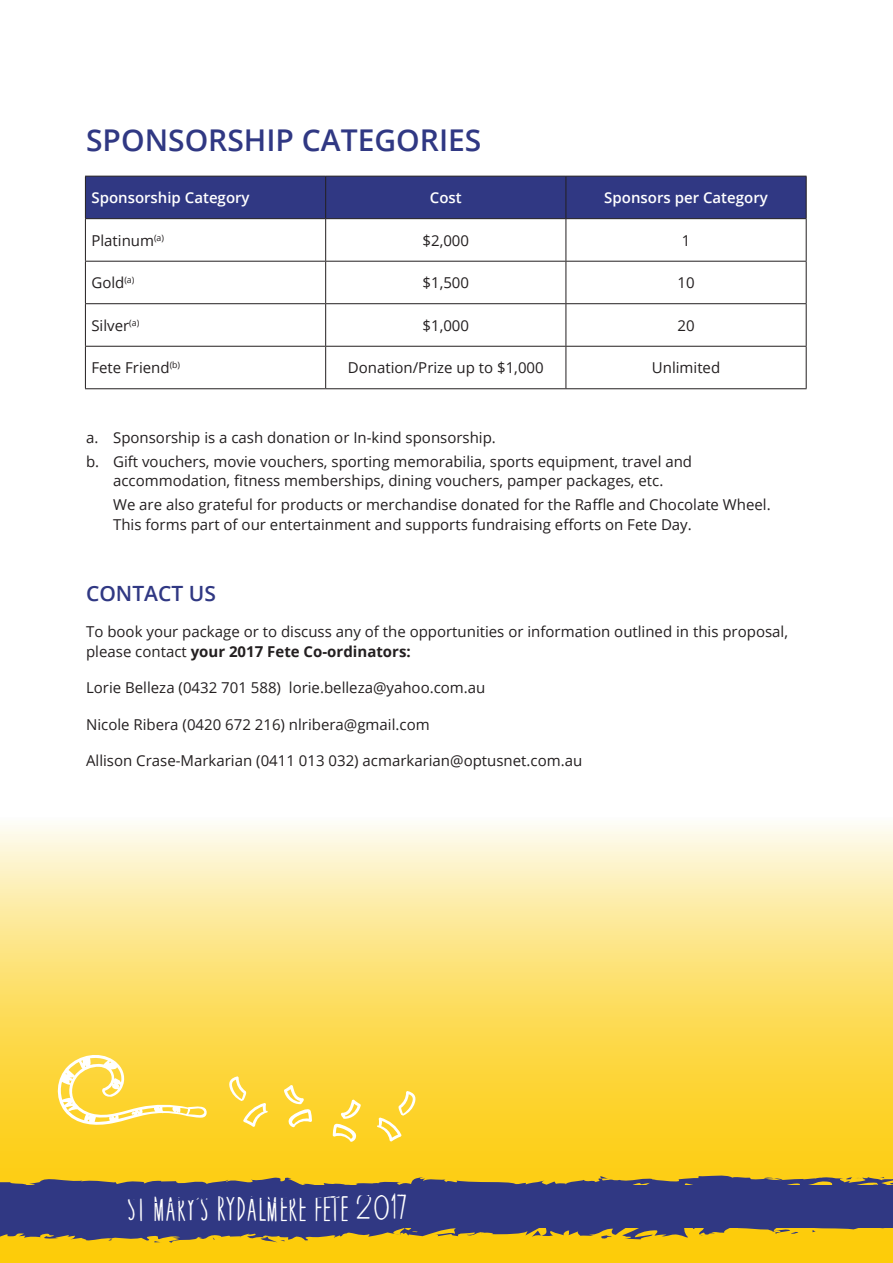
<style>
.page{position:relative;width:893px;height:1263px;background:#fff}
.page>*{position:absolute;margin:0;border:0;box-sizing:border-box;transform-origin:0 0}
.t1{font:600 30px "Open Sans";color:#303883}
.t2{font:27px "Thin Skinned";color:#fff}
.t3{font:600 21px "Open Sans";color:#303883}
.t4{font:15px/19.5px "Open Sans";color:#231f20}
.t5{font:600 15px "Open Sans";color:#fff}
.s1{font-weight:700}
</style>
<div class="page">
<div style="left:86px;top:177px;width:720px;height:41px;background:#303883"></div>
<hr style="left:85px;top:176px;width:241px;height:1px;background:#231f20">
<hr style="left:85px;top:176px;width:1px;height:42px;background:#231f20">
<hr style="left:326px;top:176px;width:240px;height:1px;background:#231f20">
<hr style="left:325px;top:176px;width:1px;height:42px;background:#231f20">
<hr style="left:566px;top:176px;width:240px;height:1px;background:#231f20">
<hr style="left:566px;top:176px;width:1px;height:42px;background:#231f20">
<hr style="left:806px;top:176px;width:1px;height:42px;background:#231f20">
<hr style="left:85px;top:218px;width:241px;height:1px;background:#231f20">
<hr style="left:85px;top:219px;width:1px;height:42px;background:#231f20">
<hr style="left:326px;top:218px;width:240px;height:1px;background:#231f20">
<hr style="left:325px;top:219px;width:1px;height:42px;background:#231f20">
<hr style="left:566px;top:218px;width:240px;height:1px;background:#231f20">
<hr style="left:566px;top:219px;width:1px;height:42px;background:#231f20">
<hr style="left:806px;top:219px;width:1px;height:42px;background:#231f20">
<hr style="left:85px;top:261px;width:241px;height:1px;background:#231f20">
<hr style="left:85px;top:262px;width:1px;height:41px;background:#231f20">
<hr style="left:326px;top:261px;width:240px;height:1px;background:#231f20">
<hr style="left:325px;top:262px;width:1px;height:41px;background:#231f20">
<hr style="left:566px;top:261px;width:240px;height:1px;background:#231f20">
<hr style="left:566px;top:262px;width:1px;height:41px;background:#231f20">
<hr style="left:806px;top:262px;width:1px;height:41px;background:#231f20">
<hr style="left:85px;top:303px;width:241px;height:1px;background:#231f20">
<hr style="left:85px;top:304px;width:1px;height:42px;background:#231f20">
<hr style="left:326px;top:303px;width:240px;height:1px;background:#231f20">
<hr style="left:325px;top:304px;width:1px;height:42px;background:#231f20">
<hr style="left:566px;top:303px;width:240px;height:1px;background:#231f20">
<hr style="left:566px;top:304px;width:1px;height:42px;background:#231f20">
<hr style="left:806px;top:304px;width:1px;height:42px;background:#231f20">
<hr style="left:85px;top:346px;width:241px;height:1px;background:#231f20">
<hr style="left:85px;top:347px;width:1px;height:41px;background:#231f20">
<hr style="left:326px;top:346px;width:240px;height:1px;background:#231f20">
<hr style="left:325px;top:347px;width:1px;height:41px;background:#231f20">
<hr style="left:566px;top:346px;width:240px;height:1px;background:#231f20">
<hr style="left:566px;top:347px;width:1px;height:41px;background:#231f20">
<hr style="left:806px;top:347px;width:1px;height:41px;background:#231f20">
<hr style="left:85px;top:388px;width:241px;height:1px;background:#231f20">
<hr style="left:326px;top:388px;width:240px;height:1px;background:#231f20">
<hr style="left:566px;top:388px;width:240px;height:1px;background:#231f20">
<svg style="left:0;top:825px;width:893px;height:438px;background:#fddf6b"></svg>
<svg style="left:333px;top:1099px;width:28px;height:43px"></svg>
<svg style="left:377px;top:1091px;width:40px;height:51px;background:#fdd849"></svg>
<svg style="left:284px;top:1084px;width:28px;height:43px"></svg>
<svg style="left:228px;top:1076px;width:40px;height:51px;background:#fdd94e"></svg>
<svg style="left:54px;top:1051px;width:154px;height:75px;background:#fddb57"></svg>
<div style="left:0;top:1185px;width:893px;height:43px;background:#303883"></div>
<svg style="left:0;top:1228px;width:893px;height:15px;background:#ab913a"></svg>
<svg style="left:0;top:1174px;width:893px;height:11px;background:#b4983b"></svg>
<p class="t1" style="left:86px;top:119px;width:397px">SPONSORSHIP CATEGORIES</p>
<p class="t5" style="left:91px;top:187px;width:160px">Sponsorship Category</p>
<p class="t5" style="left:430px;top:187px;width:33px">Cost</p>
<p class="t5" style="left:604px;top:187px;width:165px">Sponsors per Category</p>
<p class="t4" style="left:91px;top:230px;width:74px">Platinum<sup>(a)</sup></p>
<p class="t4" style="left:422px;top:230px;width:48px">$2,000</p>
<p class="t4" style="left:682px;top:230px;width:10px">1</p>
<p class="t4" style="left:91px;top:273px;width:45px">Gold<sup>(a)</sup></p>
<p class="t4" style="left:422px;top:273px;width:48px">$1,500</p>
<p class="t4" style="left:677px;top:273px;width:19px">10</p>
<p class="t4" style="left:91px;top:315px;width:49px">Silver<sup>(a)</sup></p>
<p class="t4" style="left:422px;top:315px;width:48px">$1,000</p>
<p class="t4" style="left:677px;top:315px;width:19px">20</p>
<p class="t4" style="left:91px;top:358px;width:90px">Fete Friend<sup>(b)</sup></p>
<p class="t4" style="left:348px;top:358px;width:197px">Donation/Prize up to $1,000</p>
<p class="t4" style="left:652px;top:358px;width:70px">Unlimited</p>
<p class="t4" style="left:86px;top:427px;width:411px">a. Sponsorship is a cash donation or In-kind sponsorship.</p>
<p class="t4" style="left:86px;top:451px;width:607px;text-align:center">b. Gift vouchers, movie vouchers, sporting memorabilia, sports equipment, travel and accommodation, fitness memberships, dining vouchers, pamper packages, etc.</p>
<p class="t4" style="left:113px;top:494px;width:659px">We are also grateful for products or merchandise donated for the Raffle and Chocolate Wheel.<br>This forms part of our entertainment and supports fundraising efforts on Fete Day.</p>
<p class="t3" style="left:86px;top:579px;width:131px">CONTACT US</p>
<p class="t4" style="left:86px;top:622px;width:703px">To book your package or to discuss any of the opportunities or information outlined in this proposal, please contact <span class="s1">your 2017 Fete Co-ordinators:</span></p>
<p class="t4" style="left:86px;top:678px;width:401px">Lorie Belleza (0432 701 588) lorie.belleza@yahoo.com.au</p>
<p class="t4" style="left:86px;top:714px;width:345px">Nicole Ribera (0420 672 216) nlribera@gmail.com</p>
<p class="t4" style="left:86px;top:751px;width:498px">Allison Crase-Markarian (0411 013 032) acmarkarian@optusnet.com.au</p>
<p class="t2" style="left:128px;top:1193px;width:281px">ST MARY’S RYDALMERE FETE 2017</p>
</div>
